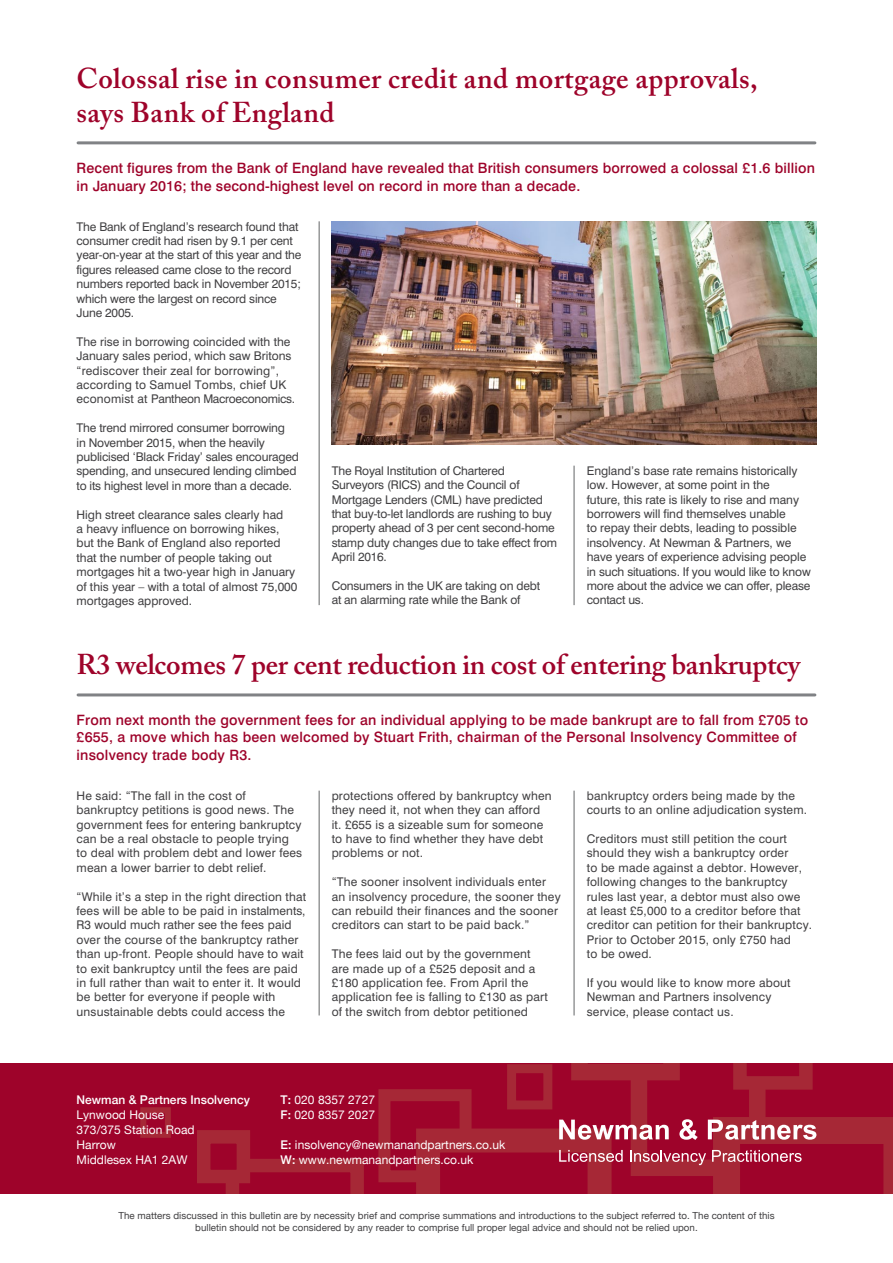
<style>
.page{position:relative;width:893px;height:1263px;background:#fff}
.page>*{position:absolute;margin:0;border:0;box-sizing:border-box;transform-origin:0 0}
.t1{font:600 28.5px/34.2px "Adobe Caslon Pro";letter-spacing:.015em;color:#9e032a}
.t2{font:600 28.5px "Adobe Caslon Pro";letter-spacing:-.01em;color:#9e032a}
.t3{font:500 14.25px/17.1px "Swiss 721 BT";letter-spacing:.015em;color:#9e032a}
.t4{font:12px/14.4px "Swiss 721 BT";letter-spacing:.015em;color:#414042}
.t5{font:12px/14.4px "Swiss 721 BT";letter-spacing:-.015em;color:#414042}
.t6{font:12px/14.4px "Swiss 721 BT";letter-spacing:-.005em;color:#414042}
.t7{font:12px/15px "Helvetica Neue";letter-spacing:.005em;color:#fff}
.t8{font:500 12px "Helvetica Neue";letter-spacing:.005em;color:#fff}
.t9{font:9.75px/11.7px "Helvetica Neue";letter-spacing:.005em;color:#414042;text-align:center}
.s1{font-weight:500}
</style>
<div class="page">
<div style="left:0;top:1063px;width:893px;height:131px;background:#9e032a"></div>
<div style="left:378px;top:1089px;width:94px;height:93px;border:12px solid #a62836"></div>
<div style="left:140px;top:1107px;width:31px;height:31px;background:#9e032a;border:6px solid #a62836"></div>
<svg style="left:226px;top:1159px;width:138px;height:35px"></svg>
<div style="left:204px;top:1137px;width:39px;height:39px;background:#9e032a"></div>
<div style="left:197px;top:1130px;width:53px;height:53px;border:14px solid #a62836"></div>
<svg style="left:416px;top:1063px;width:477px;height:131px"></svg>
<hr style="left:319px;top:221px;width:1px;height:384px;background:#636466">
<hr style="left:319px;top:791px;width:1px;height:224px;background:#636466">
<hr style="left:574px;top:466px;width:1px;height:139px;background:#636466">
<hr style="left:574px;top:791px;width:1px;height:224px;background:#636466">
<hr style="left:78px;top:141px;width:737px;height:3px;background:#808285">
<hr style="left:78px;top:693px;width:737px;height:3px;background:#808285">
<img style="left:332px;top:221px;width:484px;height:223px">
<h1 class="t1" style="left:77px;top:61px;width:683px">Colossal rise in consumer credit and mortgage approvals, says Bank of England</h1>
<p class="t3" style="left:77px;top:160px;width:740px">Recent figures from the Bank of England have revealed that British consumers borrowed a colossal £1.6 billion in January 2016; the second-highest level on record in more than a decade.</p>
<p class="t5" style="left:77px;top:219px;width:226px">The Bank of England’s research found that consumer credit had risen by 9.1 per cent year-on-year at the start of this year and the figures released came close to the record numbers reported back in November 2015; which were the largest on record since June 2005.</p>
<p class="t4" style="left:77px;top:334px;width:220px">The rise in borrowing coincided with the January sales period, which saw Britons “rediscover their zeal for borrowing”, according to Samuel Tombs, chief UK economist at Pantheon Macroeconomics.</p>
<p class="t5" style="left:77px;top:421px;width:224px">The trend mirrored consumer borrowing<br>in November 2015, when the heavily publicised ‘Black Friday’ sales encouraged spending, and unsecured lending climbed to its highest level in more than a decade.</p>
<p class="t4" style="left:77px;top:507px;width:222px">High street clearance sales clearly had<br>a heavy influence on borrowing hikes, but the Bank of England also reported that the number of people taking out mortgages hit a two-year high in January of this year – with a total of almost 75,000 mortgages approved.</p>
<p class="t5" style="left:332px;top:463px;width:227px">The Royal Institution of Chartered Surveyors (RICS) and the Council of Mortgage Lenders (CML) have predicted that buy-to-let landlords are rushing to buy property ahead of 3 per cent second-home stamp duty changes due to take effect from April 2016.</p>
<p class="t5" style="left:332px;top:578px;width:210px">Consumers in the UK are taking on debt at an alarming rate while the Bank of</p>
<p class="t6" style="left:587px;top:463px;width:225px">England’s base rate remains historically low. However, at some point in the<br>future, this rate is likely to rise and many borrowers will find themselves unable<br>to repay their debts, leading to possible insolvency. At Newman &amp; Partners, we have years of experience advising people in such situations. If you would like to know more about the advice we can offer, please contact us.</p>
<h1 class="t2" style="left:77px;top:648px;width:725px">R3 welcomes 7 per cent reduction in cost of entering bankruptcy</h1>
<p class="t3" style="left:77px;top:712px;width:733px">From next month the government fees for an individual applying to be made bankrupt are to fall from £705 to £655, a move which has been welcomed by Stuart Frith, chairman of the Personal Insolvency Committee of insolvency trade body R3.</p>
<p class="t4" style="left:77px;top:788px;width:227px">He said: “The fall in the cost of bankruptcy petitions is good news. The government fees for entering bankruptcy can be a real obstacle to people trying to deal with problem debt and lower fees mean a lower barrier to debt relief.</p>
<p class="t4" style="left:77px;top:889px;width:231px">“While it’s a step in the right direction that fees will be able to be paid in instalments, R3 would much rather see the fees paid over the course of the bankruptcy rather than up-front. People should have to wait to exit bankruptcy until the fees are paid in full rather than wait to enter it. It would be better for everyone if people with unsustainable debts could access the</p>
<p class="t4" style="left:332px;top:788px;width:222px">protections offered by bankruptcy when they need it, not when they can afford it. £655 is a sizeable sum for someone to have to find whether they have debt problems or not.</p>
<p class="t4" style="left:332px;top:875px;width:231px">“The sooner insolvent individuals enter an insolvency procedure, the sooner they can rebuild their finances and the sooner creditors can start to be paid back.”</p>
<p class="t4" style="left:332px;top:947px;width:218px">The fees laid out by the government are made up of a £525 deposit and a £180 application fee. From April the application fee is falling to £130 as part of the switch from debtor petitioned</p>
<p class="t4" style="left:587px;top:788px;width:222px">bankruptcy orders being made by the courts to an online adjudication system.</p>
<p class="t4" style="left:587px;top:831px;width:227px">Creditors must still petition the court should they wish a bankruptcy order<br>to be made against a debtor. However, following changes to the bankruptcy rules last year, a debtor must also owe at least £5,000 to a creditor before that creditor can petition for their bankruptcy.<br>Prior to October 2015, only £750 had<br>to be owed.</p>
<p class="t4" style="left:587px;top:975px;width:205px">If you would like to know more about<br>Newman and Partners insolvency service, please contact us.</p>
<p class="t8" style="left:77px;top:1090px;width:175px">Newman &amp; Partners Insolvency</p>
<p class="t7" style="left:77px;top:1108px;width:120px">Lynwood House<br>373/375 Station Road<br>Harrow<br>Middlesex HA1 2AW</p>
<p class="t7" style="left:281px;top:1093px;width:96px"><span class="s1">T:</span> 020 8357 2727<br><span class="s1">F:</span> 020 8357 2027</p>
<p class="t7" style="left:281px;top:1138px;width:226px"><span class="s1">E:</span> insolvency@newmanandpartners.co.uk<br><span class="s1">W:</span> www.newmanandpartners.co.uk</p>
<p class="t9" style="left:118px;top:1210px;width:658px">The matters discussed in this bulletin are by necessity brief and comprise summations and introductions to the subject referred to. The content of this bulletin should not be considered by any reader to comprise full proper legal advice and should not be relied upon.</p>
</div>
